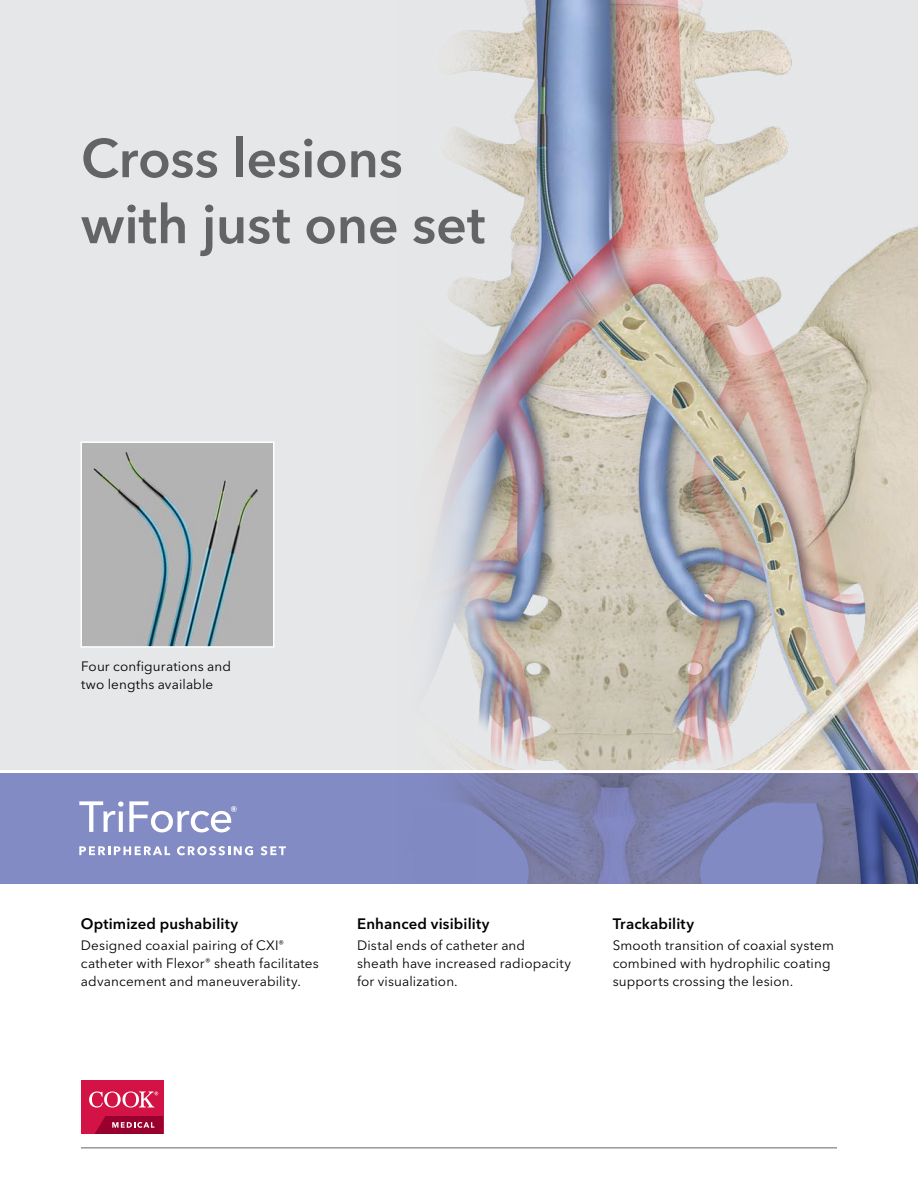
<style>
.page{position:relative;width:918px;height:1188px;background:#fff}
.page>*{position:absolute;margin:0;border:0;box-sizing:border-box;transform-origin:0 0}
.t1{font:600 54px/66px "Avenir Next LT Pro";letter-spacing:-.005em;color:#636466}
.t2{font:600 15px "Avenir Next LT Pro";letter-spacing:.01em;color:#000}
.t3{font:13.5px/18px "Avenir Next LT Pro";letter-spacing:.01em;color:#000}
</style>
<div class="page">
<hr style="left:81px;top:1148px;width:756px;height:1px;background:#636466">
<div style="left:81px;top:1080px;width:82px;height:54px;background:#d31245"></div>
<svg style="left:95px;top:1116px;width:68px;height:18px"></svg>
<svg style="left:89px;top:1091px;width:69px;height:17px"></svg>
<div style="left:0;top:0;width:918px;height:772px;background:#e6e7e8"></div>
<img style="left:497px;top:0;width:421px;height:770px">
<svg style="left:434px;top:30px;width:63px;height:740px"></svg>
<hr style="left:0;top:770px;width:918px;height:3px;background:#fff">
<svg style="left:0;top:773px;width:918px;height:111px;background:#7b82b6"></svg>
<svg style="left:79px;top:801px;width:158px;height:31px"></svg>
<svg style="left:79px;top:846px;width:91px;height:9px"></svg>
<svg style="left:177px;top:846px;width:76px;height:9px"></svg>
<svg style="left:261px;top:846px;width:25px;height:9px"></svg>
<img style="left:84px;top:444px;width:187px;height:201px">
<div style="left:81px;top:441px;width:193px;height:207px;border:2px solid #fff"></div>
<h1 class="t1" style="left:81px;top:125px;width:406px">Cross lesions with just one set</h1>
<p class="t3" style="left:81px;top:657px;width:152px">Four configurations and two lengths available</p>
<p class="t2" style="left:81px;top:915px;width:159px">Optimized pushability</p>
<p class="t3" style="left:81px;top:937px;width:239px">Designed coaxial pairing of CXI<sup>® </sup>catheter with Flexor<sup>®</sup> sheath facilitates advancement and maneuverability.</p>
<p class="t2" style="left:357px;top:915px;width:134px">Enhanced visibility</p>
<p class="t3" style="left:357px;top:937px;width:216px">Distal ends of catheter and<br>sheath have increased radiopacity for visualization.</p>
<p class="t2" style="left:613px;top:915px;width:83px">Trackability</p>
<p class="t3" style="left:613px;top:937px;width:223px">Smooth transition of coaxial system combined with hydrophilic coating supports crossing the lesion.</p>
</div>
